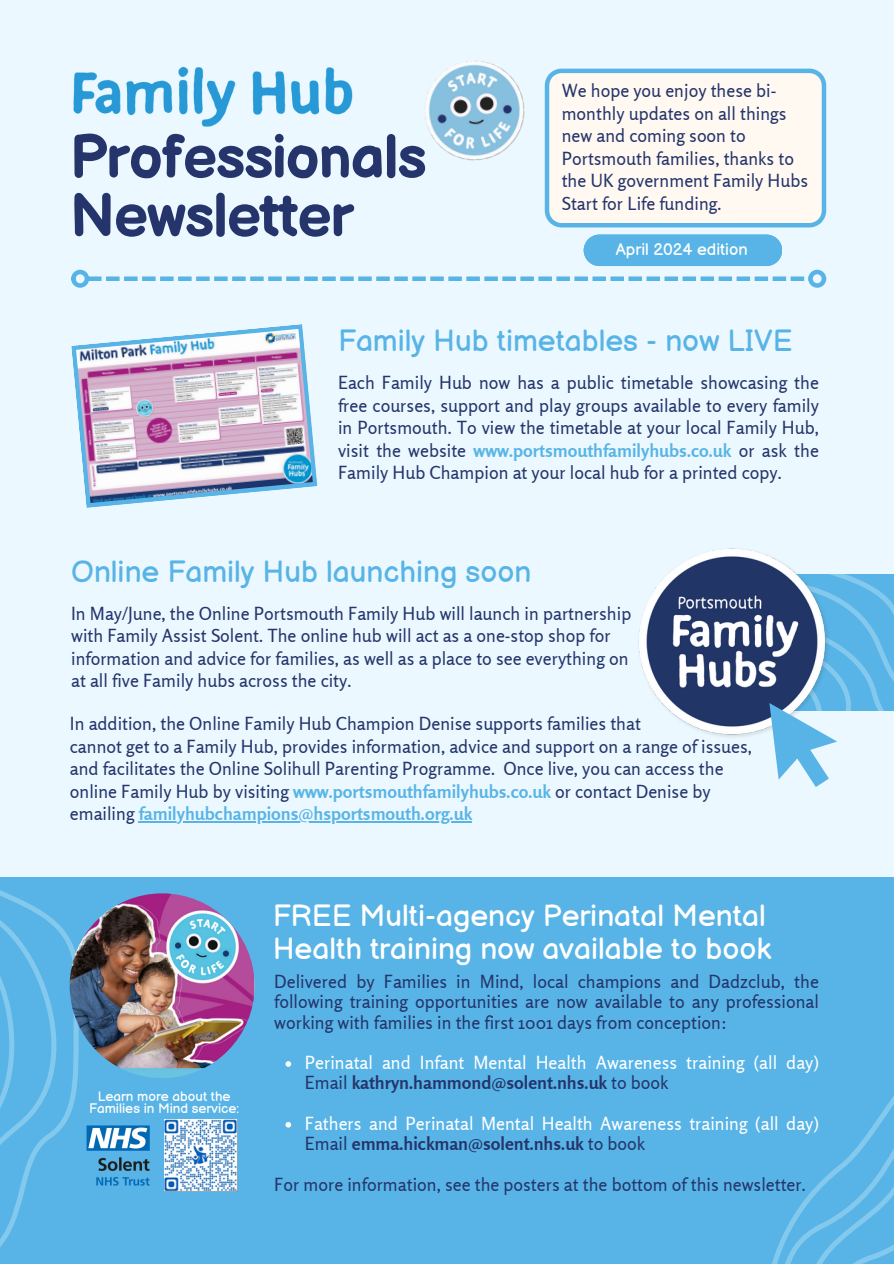
<style>
.page{position:relative;width:894px;height:1264px;background:#fff}
.page>*{position:absolute;margin:0;border:0;box-sizing:border-box;transform-origin:0 0}
.t1{font:700 60.15px/58.7px "Balsamiq Sans";letter-spacing:-.025em;color:#25356b}
.t2{font:30px/32.7px "Balsamiq Sans";color:#fff}
.t3{font:30px "Balsamiq Sans";color:#58b4e6}
.t4{font:18px/22.5px "Rosario";color:#25356b}
.t5{font:18px/20.2px "Rosario";color:#fff}
.t6{font:16.5px "Balsamiq Sans";color:#fff}
.t7{font:13.5px/12.3px "Balsamiq Sans";color:#fff;text-align:center}
.s1{font-weight:700;color:#58b4e6}
.s2{color:#25356b}
.s3{font-weight:700;color:#25356b}
</style>
<div class="page">
<div style="left:0;top:0;width:893px;height:1263px;background:#ebf8ff"></div>
<svg style="left:89px;top:276px;width:716px;height:5px"></svg>
<div style="left:71px;top:270px;width:18px;height:18px;border:4px solid #58b4e6;border-radius:50%"></div>
<div style="left:808px;top:270px;width:18px;height:18px;border:4px solid #58b4e6;border-radius:50%"></div>
<img style="left:73px;top:66px;width:279px;height:61px">
<img style="left:425px;top:60px;width:100px;height:101px">
<svg style="left:544px;top:69px;width:282px;height:158px;background:#f1f3f1"></svg>
<div style="left:583px;top:234px;width:199px;height:32px;background:#58b4e6"></div>
<svg style="left:832px;top:574px;width:61px;height:95px;background:#5fb7e7"></svg>
<img style="left:638px;top:548px;width:194px;height:188px">
<div style="left:0;top:877px;width:893px;height:386px;background:#58b4e6"></div>
<svg style="left:0;top:890px;width:90px;height:357px"></svg>
<img style="left:70px;top:893px;width:184px;height:185px;border-radius:50%">
<svg style="left:772px;top:1097px;width:121px;height:166px"></svg>
<img style="left:81px;top:1117px;width:69px;height:74px">
<img style="left:164px;top:1119px;width:73px;height:72px">
<svg style="left:71px;top:324px;width:246px;height:184px"></svg>
<svg style="left:718px;top:669px;width:175px;height:118px"></svg>
<svg style="left:285px;top:1061px;width:6px;height:5px"></svg>
<svg style="left:285px;top:1122px;width:6px;height:5px"></svg>
<hr style="left:139px;top:821px;width:333px;height:1px;background:#58b4e6">
<p class="t1" style="left:70px;top:130px;width:358px">Professionals<br>Newsletter</p>
<h3 class="t4" style="left:561px;top:79px;width:248px">We hope you enjoy these bi&shy;monthly updates on all things new and coming soon to<br>Portsmouth families, thanks to the UK government Family Hubs<br>Start for Life funding.</h3>
<p class="t6" style="left:615px;top:240px;width:133px">April 2024 edition</p>
<h2 class="t3" style="left:338px;top:323px;width:455px">Family Hub timetables - now LIVE</h2>
<h3 class="t4" style="left:338px;top:371px;width:482px;text-align:justify">Each Family Hub now has a public timetable showcasing the free courses, support and play groups available to every family in Portsmouth. To view the timetable at your local Family Hub, visit the website <span class="s1">www.portsmouthfamilyhubs.co.uk</span> or ask the Family Hub Champion at your local hub for a printed copy.</h3>
<p class="t3" style="left:71px;top:555px;width:461px">Online Family Hub launching soon</p>
<p class="t4" style="left:71px;top:601px;width:561px">In May/June, the Online Portsmouth Family Hub will launch in partnership with Family Assist Solent. The online hub will act as a one-stop shop for information and advice for families, as well as a place to see everything on at all five Family hubs across the city.</p>
<h2 class="t4" style="left:70px;top:712px;width:683px">In addition, the Online Family Hub Champion Denise supports families that<br>cannot get to a Family Hub, provides information, advice and support on a range of issues, and facilitates the Online Solihull Parenting Programme. Once live, you can access the online Family Hub by visiting <span class="s1">www.portsmouthfamilyhubs.co.uk</span> or contact Denise by emailing <span class="s1">familyhubchampions@hsportsmouth.org.uk</span></h2>
<p class="t7" style="left:89px;top:1090px;width:151px">Learn more about the<br>Families in Mind service:</p>
<h3 class="t2" style="left:272px;top:900px;width:500px">FREE Multi-agency Perinatal Mental<br>Health training now available to book</h3>
<p class="t4" style="left:274px;top:971px;width:546px;line-height:20.2px;text-align:justify">Delivered by Families in Mind, local champions and Dadzclub, the following training opportunities are now available to any professional working with families in the first 1001 days from conception:</p>
<p class="t5" style="left:305px;top:1052px;width:515px">Perinatal and Infant Mental Health Awareness training (all day)<br><span class="s2">Email</span> <span class="s3">kathryn.hammond@solent.nhs.uk</span> <span class="s2">to book</span></p>
<p class="t5" style="left:305px;top:1112px;width:515px">Fathers and Perinatal Mental Health Awareness training (all day)<br><span class="s2">Email</span> <span class="s3">emma.hickman@solent.nhs.uk</span> <span class="s2">to book</span></p>
<p class="t4" style="left:274px;top:1172px;width:533px">For more information, see the posters at the bottom of this newsletter.</p>
</div>
